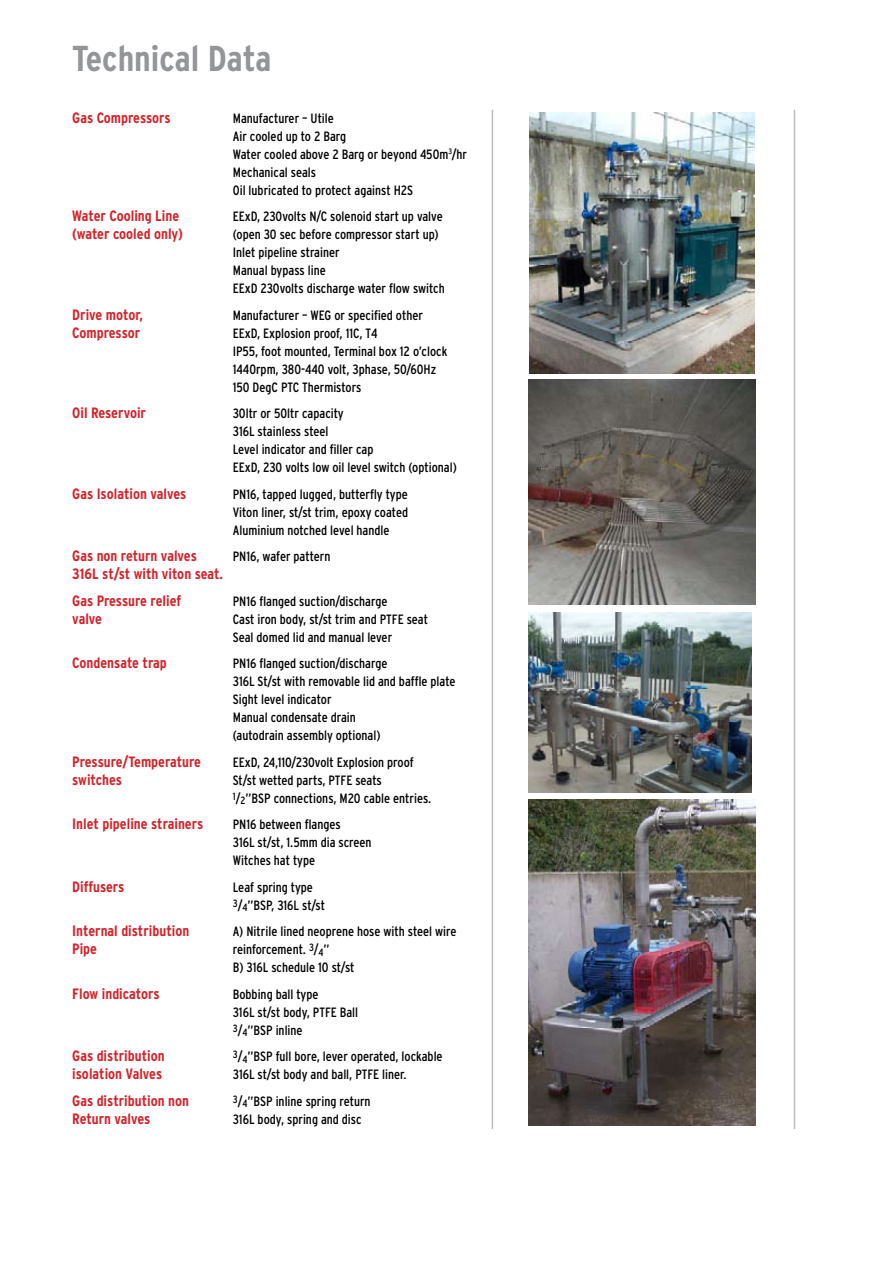
<style>
.page{position:relative;width:893px;height:1263px;background:#fff}
.page>*{position:absolute;margin:0;border:0;box-sizing:border-box;transform-origin:0 0}
.t1{font:700 condensed 36px "Interstate";color:#939598}
.t2{font:700 condensed 15px/26.5px "Interstate";color:#d2232a}
.t3{font:condensed 13.5px/18px "Interstate";color:#000}
</style>
<div class="page">
<hr style="left:492px;top:110px;width:1px;height:1019px;background:#bcbec0">
<hr style="left:794px;top:110px;width:1px;height:1019px;background:#bcbec0">
<img style="left:529px;top:113px;width:225px;height:260px">
<img style="left:528px;top:380px;width:228px;height:225px">
<img style="left:528px;top:612px;width:224px;height:180px">
<img style="left:528px;top:799px;width:227px;height:326px">
<h1 class="t1" style="left:72px;top:39px;width:201px">Technical Data</h1>
<p class="t2" style="left:72px;top:104px;width:100px">Gas Compressors</p>
<p class="t3" style="left:233px;top:109px;width:236px">Manufacturer – Utile<br>Air cooled up to 2 Barg<br>Water cooled above 2 Barg or beyond 450m<sup>3</sup>/hr<br>Mechanical seals<br>Oil lubricated to protect against H2S</p>
<p class="t2" style="left:72px;top:202px;width:108px">Water Cooling Line</p>
<p class="t3" style="left:233px;top:207px;width:211px">EExD, 230volts N/C solenoid start up valve</p>
<p class="t2" style="left:72px;top:220px;width:112px">(water cooled only)</p>
<p class="t3" style="left:233px;top:225px;width:213px">(open 30 sec before compressor start up)<br>Inlet pipeline strainer<br>Manual bypass line<br>EExD 230volts discharge water flow switch</p>
<p class="t2" style="left:72px;top:301px;width:72px">Drive motor,</p>
<p class="t3" style="left:233px;top:306px;width:192px">Manufacturer – WEG or specified other</p>
<p class="t2" style="left:72px;top:319px;width:70px">Compressor</p>
<p class="t3" style="left:233px;top:324px;width:216px">EExD, Explosion proof, 11C, T4<br>IP55, foot mounted, Terminal box 12 o’clock 1440rpm, 380-440 volt, 3phase, 50/60Hz 150 DegC PTC Thermistors</p>
<p class="t2" style="left:72px;top:399px;width:75px">Oil Reservoir</p>
<p class="t3" style="left:233px;top:404px;width:226px">30ltr or 50ltr capacity<br>316L stainless steel<br>Level indicator and filler cap<br>EExD, 230 volts low oil level switch (optional)</p>
<p class="t2" style="left:72px;top:480px;width:116px">Gas Isolation valves</p>
<p class="t3" style="left:233px;top:485px;width:177px;text-align:justify">PN16, tapped lugged, butterfly type Viton liner, st/st trim, epoxy coated Aluminium notched level handle</p>
<p class="t2" style="left:72px;top:543px;width:126px">Gas non return valves</p>
<p class="t3" style="left:233px;top:547px;width:99px">PN16, wafer pattern</p>
<p class="t2" style="left:72px;top:561px;width:153px">316L st/st with viton seat.<br>Gas Pressure relief</p>
<p class="t3" style="left:233px;top:592px;width:156px">PN16 flanged suction/discharge</p>
<p class="t2" style="left:72px;top:605px;width:31px">valve</p>
<p class="t3" style="left:233px;top:610px;width:197px">Cast iron body, st/st trim and PTFE seat<br>Seal domed lid and manual lever</p>
<p class="t2" style="left:72px;top:650px;width:96px">Condensate trap</p>
<p class="t3" style="left:233px;top:654px;width:224px">PN16 flanged suction/discharge<br>316L St/st with removable lid and baffle plate<br>Sight level indicator<br>Manual condensate drain<br>(autodrain assembly optional)</p>
<p class="t2" style="left:72px;top:748px;width:130px">Pressure/Temperature</p>
<p class="t3" style="left:233px;top:753px;width:182px">EExD, 24,110/230volt Explosion proof</p>
<p class="t2" style="left:72px;top:766px;width:51px">switches</p>
<p class="t3" style="left:233px;top:771px;width:200px">St/st wetted parts, PTFE seats<br><sup>1</sup>/<sub>2</sub>”BSP connections, M20 cable entries.</p>
<p class="t2" style="left:72px;top:811px;width:132px">Inlet pipeline strainers</p>
<p class="t3" style="left:233px;top:815px;width:140px">PN16 between flanges<br>316L st/st, 1.5mm dia screen<br>Witches hat type</p>
<p class="t2" style="left:72px;top:873px;width:54px">Diffusers</p>
<p class="t3" style="left:233px;top:878px;width:94px">Leaf spring type<br><sup>3</sup>/<sub>4</sub>”BSP, 316L st/st</p>
<p class="t2" style="left:72px;top:918px;width:119px">Internal distribution</p>
<p class="t3" style="left:233px;top:922px;width:225px">A) Nitrile lined neoprene hose with steel wire</p>
<p class="t2" style="left:72px;top:936px;width:26px">Pipe</p>
<p class="t3" style="left:233px;top:940px;width:123px">reinforcement. <sup>3</sup>/<sub>4</sub>”<br>B) 316L schedule 10 st/st</p>
<p class="t2" style="left:72px;top:980px;width:89px">Flow indicators</p>
<p class="t3" style="left:233px;top:985px;width:127px">Bobbing ball type<br>316L st/st body, PTFE Ball<br><sup>3</sup>/<sub>4</sub>”BSP inline</p>
<p class="t2" style="left:72px;top:1043px;width:94px">Gas distribution</p>
<p class="t3" style="left:233px;top:1047px;width:211px"><sup>3</sup>/<sub>4</sub>”BSP full bore, lever operated, lockable</p>
<p class="t2" style="left:72px;top:1061px;width:91px">isolation Valves</p>
<p class="t3" style="left:233px;top:1065px;width:175px">316L st/st body and ball, PTFE liner.</p>
<p class="t2" style="left:72px;top:1087px;width:118px">Gas distribution non</p>
<p class="t3" style="left:233px;top:1092px;width:139px"><sup>3</sup>/<sub>4</sub>”BSP inline spring return</p>
<p class="t2" style="left:72px;top:1105px;width:80px">Return valves</p>
<p class="t3" style="left:233px;top:1110px;width:130px">316L body, spring and disc</p>
</div>
